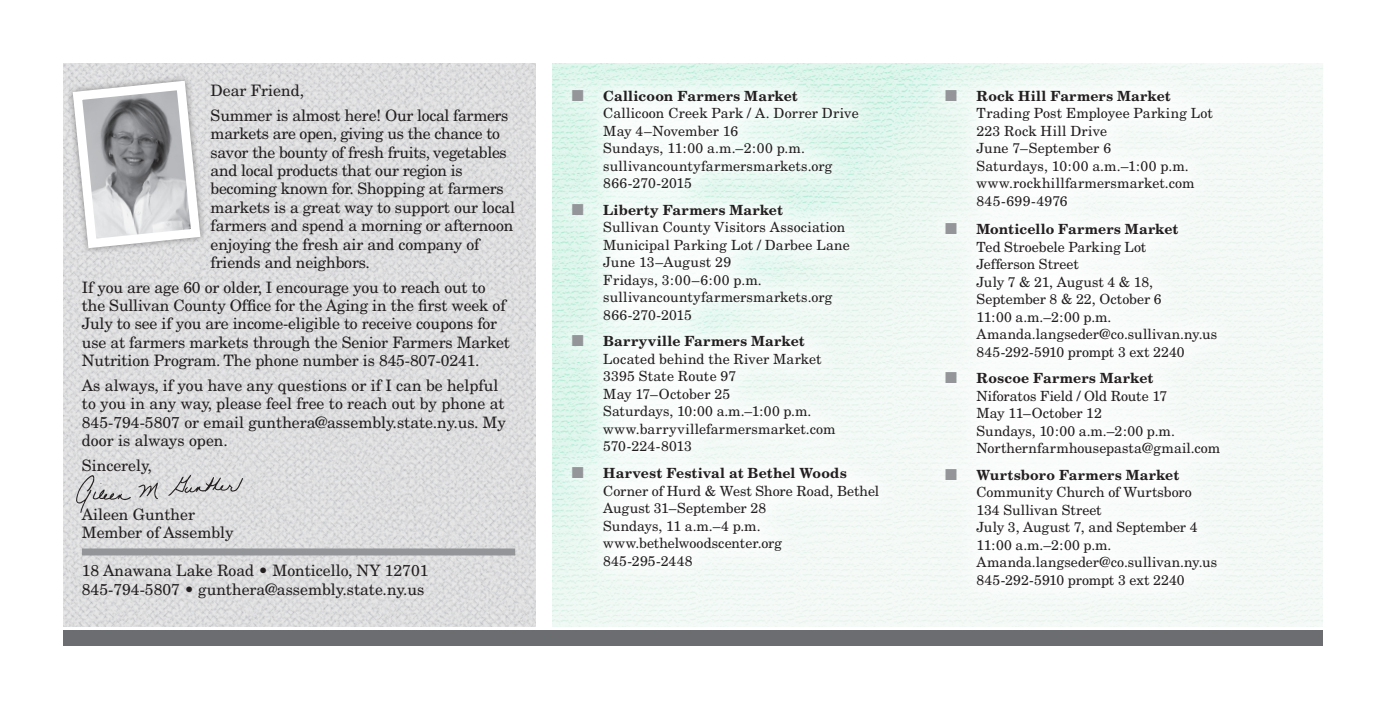
<style>
.page{position:relative;width:1386px;height:709px;background:#fff}
.page>*{position:absolute;margin:0;border:0;box-sizing:border-box;transform-origin:0 0}
.t1{font:15.75px/18.4px "New Century Schlbk";letter-spacing:-.01em;color:#231f20}
.Inside_Bullet{font:14px/17.5px "New Century Schlbk";letter-spacing:.005em;color:#231f20}
.t2{font:700 14px "New Century Schlbk";letter-spacing:.015em;color:#231f20}
.Inside_Bullet-2{font:14px "New Century Schlbk";letter-spacing:.025em;color:#231f20}
.s1{color:#939598}
.s2{font-weight:700}
</style>
<div class="page">
<img style="left:63px;top:63px;width:473px;height:563px">
<div style="left:82px;top:548px;width:433px;height:7px;background:#939598"></div>
<div style="left:63px;top:630px;width:1260px;height:16px;background:#6c6d70"></div>
<div style="left:66px;top:74px;width:141px;height:181px;background:#231f20;opacity:.5"></div>
<svg style="left:68px;top:76px;width:137px;height:177px"></svg>
<div style="left:553px;top:63px;width:770px;height:563px;background:#f3f9f6"></div>
<svg style="left:552px;top:63px;width:353px;height:529px"></svg>
<img style="left:77px;top:475px;width:165px;height:37px">
<div style="left:919px;top:63px;width:327px;height:551px;background:#f8fbf9"></div>
<p class="t1" style="left:211px;top:81px;width:95px">Dear Friend,</p>
<p class="t1" style="left:211px;top:106px;width:306px">Summer is almost here! Our local farmers markets are open, giving us the chance to savor the bounty of fresh fruits, vegetables and local products that our region is becoming known for. Shopping at farmers markets is a great way to support our local farmers and spend a morning or afternoon enjoying the fresh air and company of friends and neighbors.</p>
<p class="t1" style="left:82px;top:278px;width:430px">If you are age 60 or older, I encourage you to reach out to the Sullivan County Office for the Aging in the first week of July to see if you are income-eligible to receive coupons for use at farmers markets through the Senior Farmers Market Nutrition Program. The phone number is 845-807-0241.</p>
<p class="t1" style="left:82px;top:376px;width:425px">As always, if you have any questions or if I can be helpful to you in any way, please feel free to reach out by phone at 845-794-5807 or email gunthera@assembly.state.ny.us. My door is always open.</p>
<p class="t1" style="left:82px;top:456px;width:72px">Sincerely,</p>
<p class="t1" style="left:82px;top:505px;width:115px">Aileen Gunther</p>
<p class="t1" style="left:82px;top:523px;width:153px">Member of Assembly</p>
<p class="t1" style="left:82px;top:561px;width:348px">18 Anawana Lake Road • Monticello, NY 12701</p>
<p class="t1" style="left:82px;top:580px;width:344px">845-794-5807 • gunthera@assembly.state.ny.us</p>
<p class="t2" style="left:572px;top:87px;width:228px"><span class="s1">■</span> Callicoon Farmers Market</p>
<p class="Inside_Bullet" style="left:603px;top:104px;width:257px">Callicoon Creek Park / A. Dorrer Drive</p>
<p class="Inside_Bullet" style="left:603px;top:122px;width:136px">May 4–November 16</p>
<p class="Inside_Bullet" style="left:603px;top:139px;width:203px">Sundays, 11:00 a.m.–2:00 p.m.</p>
<p class="Inside_Bullet" style="left:603px;top:157px;width:231px">sullivancountyfarmersmarkets.org</p>
<p class="Inside_Bullet" style="left:603px;top:174px;width:90px">866-270-2015</p>
<p class="t2" style="left:572px;top:201px;width:213px"><span class="s1">■</span> Liberty Farmers Market</p>
<p class="Inside_Bullet" style="left:603px;top:218px;width:248px">Sullivan County Visitors Association<br>Municipal Parking Lot / Darbee Lane</p>
<p class="Inside_Bullet" style="left:603px;top:253px;width:129px">June 13–August 29</p>
<p class="Inside_Bullet-2" style="left:603px;top:271px;width:160px">Fridays, 3:00–6:00 p.m.</p>
<p class="Inside_Bullet" style="left:603px;top:288px;width:231px">sullivancountyfarmersmarkets.org</p>
<p class="Inside_Bullet" style="left:603px;top:306px;width:90px">866-270-2015</p>
<p class="t2" style="left:572px;top:332px;width:235px"><span class="s1">■</span> Barryville Farmers Market</p>
<p class="Inside_Bullet" style="left:603px;top:350px;width:220px">Located behind the River Market</p>
<p class="Inside_Bullet" style="left:603px;top:368px;width:135px">3395 State Route 97</p>
<p class="Inside_Bullet" style="left:603px;top:385px;width:129px">May 17–October 25</p>
<p class="Inside_Bullet" style="left:603px;top:403px;width:210px">Saturdays, 10:00 a.m.–1:00 p.m.</p>
<p class="Inside_Bullet" style="left:603px;top:420px;width:234px">www.barryvillefarmersmarket.com</p>
<p class="Inside_Bullet" style="left:603px;top:438px;width:90px">570-224-8013</p>
<p class="t2" style="left:572px;top:464px;width:276px"><span class="s1">■</span> Harvest Festival at Bethel Woods</p>
<p class="Inside_Bullet" style="left:603px;top:482px;width:278px">Corner of Hurd &amp; West Shore Road, Bethel</p>
<p class="Inside_Bullet" style="left:603px;top:499px;width:164px">August 31–September 28</p>
<p class="Inside_Bullet" style="left:603px;top:517px;width:159px">Sundays, 11 a.m.–4 p.m.</p>
<p class="Inside_Bullet" style="left:603px;top:534px;width:180px">www.bethelwoodscenter.org</p>
<p class="Inside_Bullet" style="left:603px;top:552px;width:91px">845-295-2448</p>
<p class="t2" style="left:945px;top:87px;width:227px"><span class="s1">■</span> Rock Hill Farmers Market</p>
<p class="Inside_Bullet" style="left:976px;top:104px;width:238px">Trading Post Employee Parking Lot</p>
<p class="Inside_Bullet" style="left:976px;top:122px;width:132px">223 Rock Hill Drive</p>
<p class="Inside_Bullet" style="left:976px;top:139px;width:136px">June 7–September 6</p>
<p class="Inside_Bullet" style="left:976px;top:157px;width:214px">Saturdays, 10:00 a.m.–1:00 p.m.</p>
<p class="Inside_Bullet" style="left:976px;top:174px;width:220px">www.rockhillfarmersmarket.com</p>
<p class="Inside_Bullet-2" style="left:976px;top:192px;width:93px">845-699-4976</p>
<p class="Inside_Bullet" style="left:976px;top:220px;width:204px;text-indent:-32px"><span class="s1">■</span> <span class="s2">Monticello Farmers Market<br></span>Ted Stroebele Parking Lot<br>Jefferson Street</p>
<p class="Inside_Bullet" style="left:976px;top:273px;width:187px">July 7 &amp; 21, August 4 &amp; 18,<br>September 8 &amp; 22, October 6</p>
<p class="Inside_Bullet" style="left:976px;top:308px;width:137px">11:00 a.m.–2:00 p.m.</p>
<p class="Inside_Bullet" style="left:976px;top:325px;width:242px">Amanda.langseder@co.sullivan.ny.us</p>
<p class="Inside_Bullet" style="left:976px;top:343px;width:210px">845-292-5910 prompt 3 ext 2240</p>
<p class="t2" style="left:945px;top:369px;width:210px"><span class="s1">■</span> Roscoe Farmers Market</p>
<p class="Inside_Bullet" style="left:976px;top:387px;width:192px">Niforatos Field / Old Route 17</p>
<p class="Inside_Bullet" style="left:976px;top:404px;width:127px">May 11–October 12</p>
<p class="Inside_Bullet" style="left:976px;top:422px;width:200px">Sundays, 10:00 a.m.–2:00 p.m.</p>
<p class="Inside_Bullet" style="left:976px;top:439px;width:245px">Northernfarmhousepasta@gmail.com</p>
<p class="Inside_Bullet" style="left:976px;top:466px;width:217px;text-indent:-32px"><span class="s1">■</span> <span class="s2">Wurtsboro Farmers Market<br></span>Community Church of Wurtsboro</p>
<p class="Inside_Bullet" style="left:976px;top:501px;width:127px">134 Sullivan Street</p>
<p class="Inside_Bullet" style="left:976px;top:518px;width:223px">July 3, August 7, and September 4</p>
<p class="Inside_Bullet" style="left:976px;top:536px;width:137px">11:00 a.m.–2:00 p.m.</p>
<p class="Inside_Bullet" style="left:976px;top:553px;width:242px">Amanda.langseder@co.sullivan.ny.us</p>
<p class="Inside_Bullet" style="left:976px;top:571px;width:210px">845-292-5910 prompt 3 ext 2240</p>
</div>
